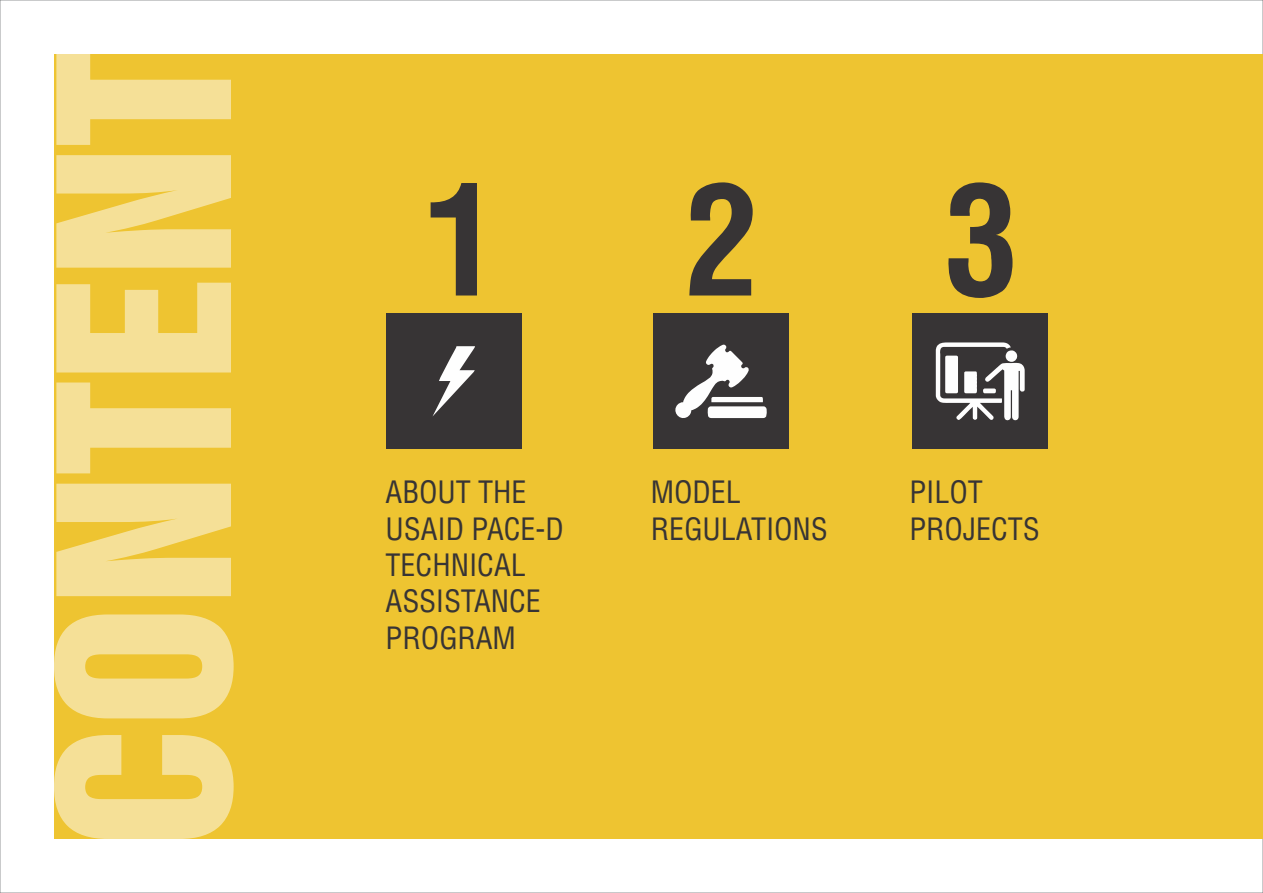
<style>
.page{position:relative;width:1263px;height:893px;background:#fff}
.page>*{position:absolute;margin:0;border:0;box-sizing:border-box;transform-origin:0 0}
.t1{font:217.95px "Swiss 921 BT Regular A";color:rgb(254 254 254/.5)}
.t2{font:150px "Switzerland Condensed";color:#373435}
.t3{font:30px/36.5px "Switzerland Condensed";color:#373435}
</style>
<div class="page">
<div style="left:54px;top:54px;width:1209px;height:785px;background:#eec431"></div>
<div style="left:653px;top:314px;width:136px;height:135px;background:#373435"></div>
<svg style="left:675px;top:344px;width:92px;height:75px"></svg>
<div style="left:386px;top:314px;width:136px;height:135px;background:#373435"></div>
<svg style="left:432px;top:346px;width:43px;height:70px"></svg>
<div style="left:912px;top:314px;width:136px;height:135px;background:#373435"></div>
<svg style="left:936px;top:342px;width:89px;height:79px"></svg>
<h1 class="t1" style="left:65px;top:847px;width:795px;rotate:-90deg">CONTENT</h1>
<h2 class="t2" style="left:424px;top:150px;width:76px">1</h2>
<p class="t3" style="left:386px;top:477px;width:180px">ABOUT THE<br>USAID PACE-D<br>TECHNICAL<br>ASSISTANCE<br>PROGRAM</p>
<h2 class="t2" style="left:685px;top:150px;width:76px">2</h2>
<p class="t3" style="left:651px;top:477px;width:178px">MODEL<br>REGULATIONS</p>
<h2 class="t2" style="left:944px;top:150px;width:76px">3</h2>
<p class="t3" style="left:909px;top:477px;width:132px">PILOT<br>PROJECTS</p>
</div>
